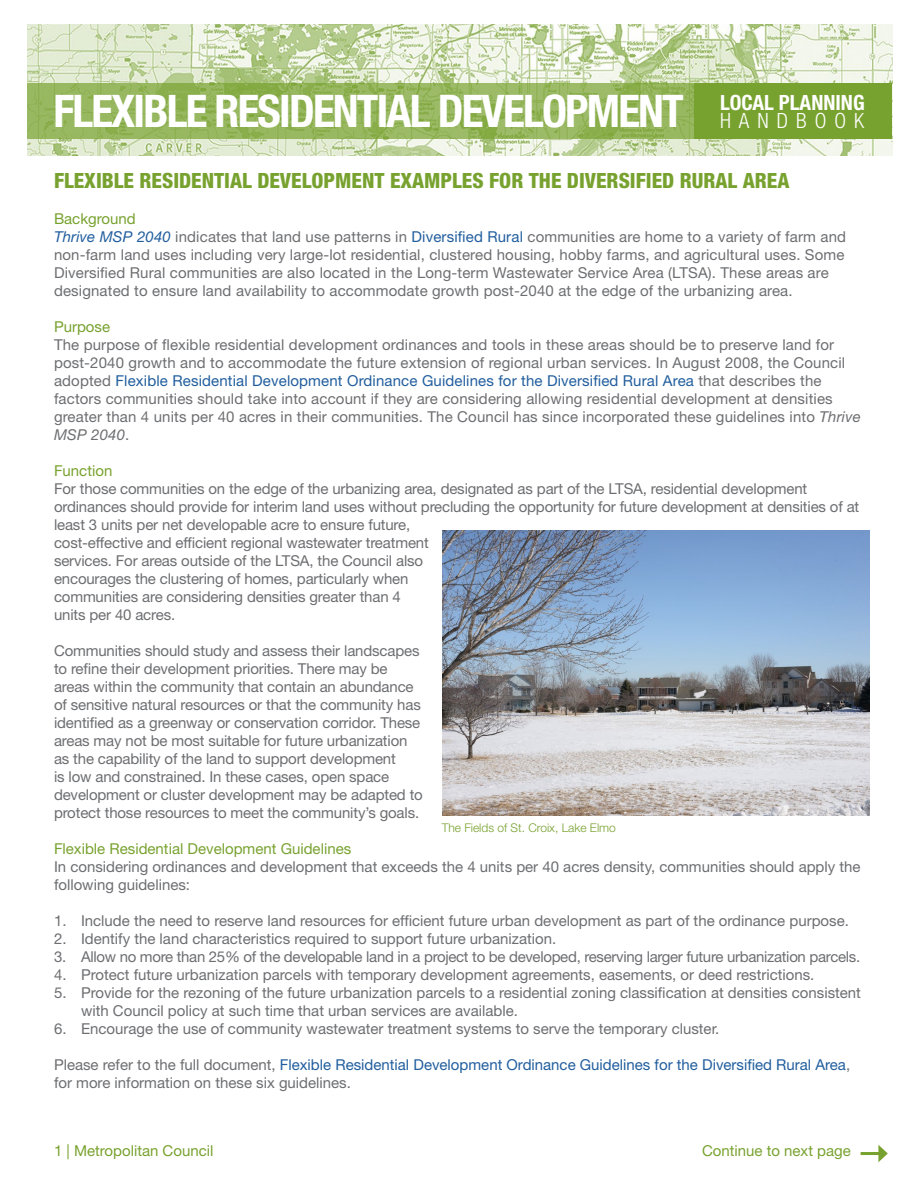
<style>
.page{position:relative;width:918px;height:1188px;background:#fff}
.page>*{position:absolute;margin:0;border:0;box-sizing:border-box;transform-origin:0 0}
.t1{font:700 condensed 45px "Helvetica Neue LT Std";letter-spacing:-.04em;color:#fff}
.t2{font:800 condensed 21px "Helvetica Neue LT Std";color:#78a22f}
.t3{font:300 condensed 21px "Helvetica Neue LT Std";letter-spacing:.38em;color:#fff}
.Body{font:15px/18px "Helvetica Neue LT Std";color:#6d6e71}
.Body-2{font:15px/18px "Helvetica Neue LT Std";color:#215e9e}
.Body-3{font:15px "Helvetica Neue LT Std";letter-spacing:-.02em;color:#6d6e71}
.Subheader{font:15px "Helvetica Neue LT Std";color:#78a22f}
.t4{font:300 12px "Helvetica Neue LT Std";color:#78a22f}
.s1{font-style:italic;color:#215e9e}
.s2{color:#215e9e}
.s3{font-style:italic}
.s4{color:#6d6e71}
</style>
<div class="page">
<img style="left:27px;top:25px;width:865px;height:130px">
<svg style="left:27px;top:83px;width:668px;height:56px;background:#93b459"></svg>
<div style="left:695px;top:83px;width:197px;height:56px;background:#78a22f"></div>
<hr style="left:861px;top:1152px;width:20px;height:3px;background:#78a22f">
<svg style="left:878px;top:1145px;width:10px;height:17px"></svg>
<img style="left:442px;top:531px;width:428px;height:285px">
<h1 class="t1" style="left:53px;top:84px;width:813px">FLEXIBLE RESIDENTIAL DEVELOPMENT <sup>LOCAL</sup> <sup>PLANNING</sup></h1>
<h2 class="t3" style="left:720px;top:108px;width:146px">HANDBOOK</h2>
<h2 class="t2" style="left:54px;top:167px;width:737px">FLEXIBLE RESIDENTIAL DEVELOPMENT EXAMPLES FOR THE DIVERSIFIED RURAL AREA</h2>
<h3 class="Subheader" style="left:54px;top:210px;width:83px">Background</h3>
<p class="Body" style="left:54px;top:227px;width:794px"><span class="s1">Thrive MSP 2040</span> indicates that land use patterns in <span class="s2">Diversified Rural</span> communities are home to a variety of farm and non-farm land uses including very large-lot residential, clustered housing, hobby farms, and agricultural uses. Some Diversified Rural communities are also located in the Long-term Wastewater Service Area (LTSA). These areas are designated to ensure land availability to accommodate growth post-2040 at the edge of the urbanizing area.</p>
<h3 class="Subheader" style="left:54px;top:318px;width:58px">Purpose</h3>
<p class="Body" style="left:54px;top:335px;width:808px">The purpose of flexible residential development ordinances and tools in these areas should be to preserve land for post-2040 growth and to accommodate the future extension of regional urban services. In August 2008, the Council adopted <span class="s2">Flexible Residential Development Ordinance Guidelines for the Diversified Rural Area</span> that describes the factors communities should take into account if they are considering allowing residential development at densities greater than 4 units per 40 acres in their communities. The Council has since incorporated these guidelines into <span class="s3">Thrive MSP 2040</span>.</p>
<h3 class="Subheader" style="left:54px;top:462px;width:60px">Function</h3>
<p class="Body" style="left:54px;top:479px;width:807px">For those communities on the edge of the urbanizing area, designated as part of the LTSA, residential development ordinances should provide for interim land uses without precluding the opportunity for future development at densities of at least 3 units per net developable acre to ensure future,<br>cost-effective and efficient regional wastewater treatment<br>services. For areas outside of the LTSA, the Council also<br>encourages the clustering of homes, particularly when<br>communities are considering densities greater than 4<br>units per 40 acres.</p>
<p class="Body" style="left:54px;top:641px;width:370px">Communities should study and assess their landscapes to refine their development priorities. There may be areas within the community that contain an abundance of sensitive natural resources or that the community has identified as a greenway or conservation corridor. These areas may not be most suitable for future urbanization as the capability of the land to support development<br>is low and constrained. In these cases, open space development or cluster development may be adapted to protect those resources to meet the community’s goals.</p>
<h3 class="Subheader" style="left:54px;top:840px;width:299px">Flexible Residential Development Guidelines</h3>
<p class="Body" style="left:54px;top:857px;width:808px">In considering ordinances and development that exceeds the 4 units per 40 acres density, communities should apply the following guidelines:</p>
<p class="Body" style="left:54px;top:911px;width:796px">1. Include the need to reserve land resources for efficient future urban development as part of the ordinance purpose.</p>
<p class="Body" style="left:54px;top:929px;width:504px">2. Identify the land characteristics required to support future urbanization.</p>
<p class="Body-3" style="left:54px;top:948px;width:808px">3. Allow no more than 25% of the developable land in a project to be developed, reserving larger future urbanization parcels.</p>
<p class="Body" style="left:54px;top:965px;width:762px">4. Protect future urbanization parcels with temporary development agreements, easements, or deed restrictions.</p>
<p class="Body" style="left:81px;top:983px;width:782px;text-indent:-27px">5. Provide for the rezoning of the future urbanization parcels to a residential zoning classification at densities consistent with Council policy at such time that urban services are available.</p>
<p class="Body" style="left:54px;top:1019px;width:667px">6. Encourage the use of community wastewater treatment systems to serve the temporary cluster.</p>
<p class="Body-2" style="left:54px;top:1055px;width:798px"><span class="s4">Please refer to the full document,</span> Flexible Residential Development Ordinance Guidelines for the Diversified Rural Area<span class="s4">, for more information on these six guidelines.</span></p>
<p class="t4" style="left:442px;top:821px;width:176px">The Fields of St. Croix, Lake Elmo</p>
<p class="Subheader" style="left:54px;top:1141px;width:161px">1 | Metropolitan Council</p>
<h3 class="Subheader" style="left:702px;top:1142px;width:150px">Continue to next page</h3>
</div>
